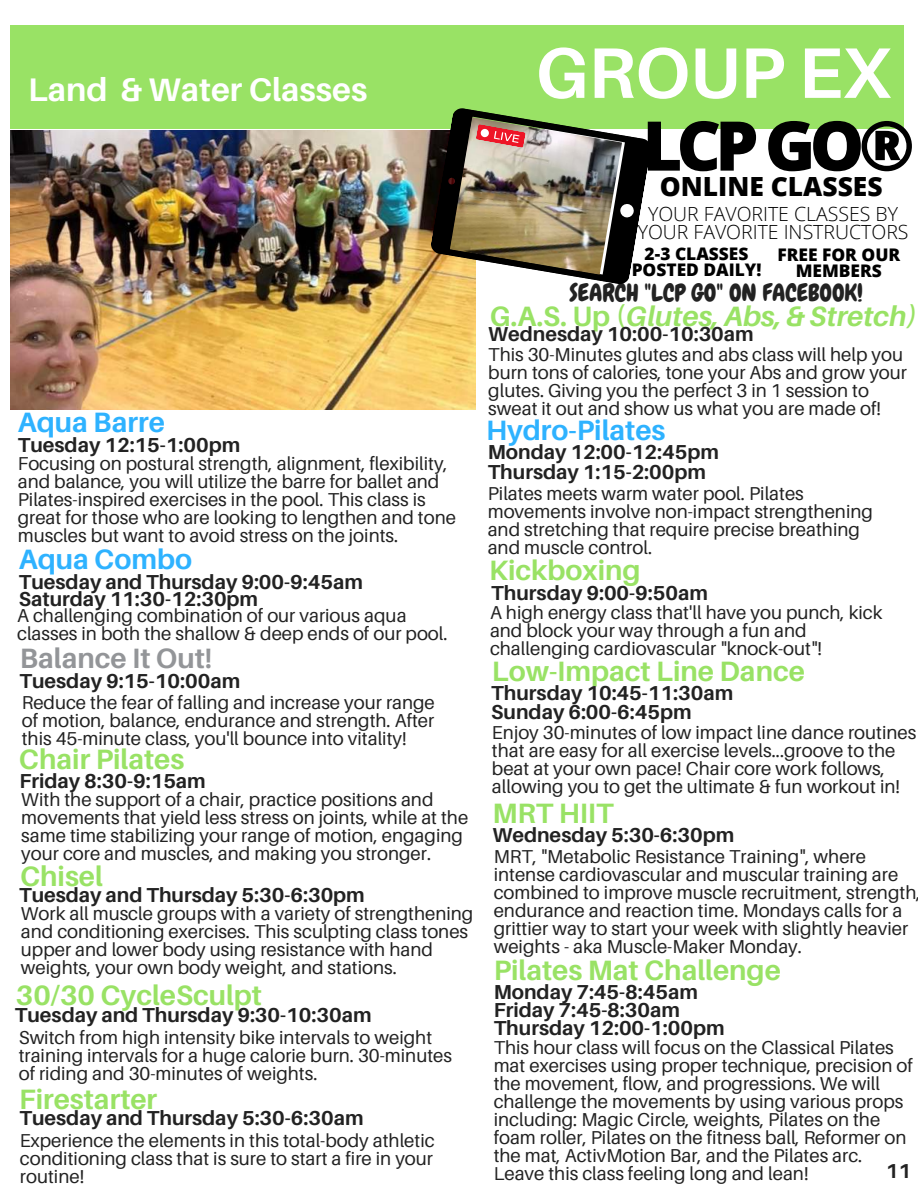
<style>
.page{position:relative;width:918px;height:1188px;background:#fff}
.page>*{position:absolute;margin:0;border:0;box-sizing:border-box;transform-origin:0 0}
.t1{font:700 71.55px "Aileron";color:#fff}
.t2{font:800 68.55px "Open Sans";color:#000}
.t3{font:700 32.7px "Aileron";color:#fff}
.t4{font:700 28.05px "Aileron";color:#99e265}
.t5{font:700 28.05px "Aileron";color:#2eb2ff}
.t6{font:italic 700 28.05px "Aileron";color:#99e265}
.t7{font:700 28.05px "Aileron";color:#939598}
.t8{font:800 26.4px "Open Sans";color:#000}
.t9{font:24px "Chewy";color:#222}
.t10{font:700 20.25px/19.2px "Aileron";color:#222}
.t11{font:300 19.5px/18px "Open Sans";color:#000;text-align:center}
.t12{font:18.6px/18px "Aileron";color:#222}
.t13{font:800 17.4px/15.3px "Open Sans";color:#000;text-align:center}
.s1{font-style:normal}
</style>
<div class="page">
<div style="left:11px;top:25px;width:893px;height:104px;background:#99e265"></div>
<img style="left:11px;top:131px;width:464px;height:279px">
<img style="left:430px;top:108px;width:221px;height:177px">
<div style="left:480px;top:129px;width:9px;height:8px;background:#fff;border-radius:4px"></div>
<h3 class="t3" style="left:28px;top:71px;width:341px">Land &amp; Water Classes</h3>
<h3 class="t5" style="left:18px;top:407px;width:149px">Aqua Barre</h3>
<p class="t10" style="left:18px;top:435px;width:224px">Tuesday 12:15-1:00pm</p>
<p class="t12" style="left:18px;top:455px;width:440px">Focusing on postural strength, alignment, flexibility, and balance, you will utilize the barre for ballet and Pilates-inspired exercises in the pool. This class is great for those who are looking to lengthen and tone muscles but want to avoid stress on the joints.</p>
<h3 class="t5" style="left:19px;top:544px;width:175px">Aqua Combo</h3>
<p class="t10" style="left:19px;top:573px;width:346px;line-height:16.8px">Tuesday and Thursday 9:00-9:45am<br>Saturday 11:30-12:30pm</p>
<p class="t12" style="left:17px;top:607px;width:432px">A challenging combination of our various aqua classes in both the shallow &amp; deep ends of our pool.</p>
<h3 class="t7" style="left:20px;top:643px;width:194px">Balance It Out!</h3>
<p class="t12" style="left:22px;top:694px;width:415px;text-align:justify">Reduce the fear of falling and increase your range of motion, balance, endurance and strength. After this 45-minute class, you'll bounce into vitality!</p>
<p class="t10" style="left:19px;top:671px;width:222px">Tuesday 9:15-10:00am</p>
<h3 class="t4" style="left:19px;top:744px;width:167px">Chair Pilates</h3>
<p class="t12" style="left:21px;top:791px;width:448px">With the support of a chair, practice positions and movements that yield less stress on joints, while at the same time stabilizing your range of motion, engaging your core and muscles, and making you stronger.</p>
<p class="t10" style="left:19px;top:771px;width:188px">Friday 8:30-9:15am</p>
<h3 class="t4" style="left:20px;top:860px;width:84px">Chisel</h3>
<p class="t12" style="left:21px;top:905px;width:454px">Work all muscle groups with a variety of strengthening and conditioning exercises. This sculpting class tones upper and lower body using resistance with hand weights, your own body weight, and stations.</p>
<p class="t10" style="left:19px;top:885px;width:347px">Tuesday and Thursday 5:30-6:30pm</p>
<h3 class="t4" style="left:16px;top:979px;width:248px">30/30 CycleSculpt</h3>
<p class="t12" style="left:19px;top:1029px;width:435px">Switch from high intensity bike intervals to weight training intervals for a huge calorie burn. 30-minutes of riding and 30-minutes of weights.</p>
<p class="t10" style="left:15px;top:1005px;width:358px">Tuesday and Thursday 9:30-10:30am</p>
<h3 class="t4" style="left:19px;top:1083px;width:140px">Firestarter</h3>
<p class="t12" style="left:20px;top:1131px;width:416px;text-align:justify">Experience the elements in this total-body athletic conditioning class that is sure to start a fire in your routine!</p>
<p class="t10" style="left:19px;top:1108px;width:346px">Tuesday and Thursday 5:30-6:30am</p>
<h1 class="t1" style="left:536px;top:33px;width:357px">GROUP EX</h1>
<h2 class="t2" style="left:642px;top:94px;width:274px">LCP GO®</h2>
<h3 class="t8" style="left:660px;top:167px;width:224px">ONLINE CLASSES</h3>
<p class="t11" style="left:638px;top:205px;width:272px">YOUR FAVORITE CLASSES BY<br>YOUR FAVORITE INSTRUCTORS</p>
<p class="t13" style="left:632px;top:246px;width:131px">2-3 CLASSES<br>POSTED DAILY!</p>
<p class="t9" style="left:569px;top:278px;width:295px">SEARCH "LCP GO" ON FACEBOOK!</p>
<p class="t13" style="left:777px;top:246px;width:125px;line-height:15.8px">FREE FOR OUR<br>MEMBERS</p>
<h3 class="t6" style="left:490px;top:301px;width:428px"><span class="s1">G.A.S. Up (</span>Glutes, Abs, &amp; Stretch)</h3>
<p class="t10" style="left:488px;top:325px;width:267px">Wednesday 10:00-10:30am</p>
<p class="t12" style="left:488px;top:346px;width:420px">This 30-Minutes glutes and abs class will help you burn tons of calories, tone your Abs and grow your glutes. Giving you the perfect 3 in 1 session to sweat it out and show us what you are made of!</p>
<h3 class="t5" style="left:486px;top:414px;width:181px">Hydro-Pilates</h3>
<p class="t10" style="left:488px;top:443px;width:233px">Monday 12:00-12:45pm<br>Thursday 1:15-2:00pm</p>
<p class="t12" style="left:488px;top:484px;width:387px">Pilates meets warm water pool. Pilates movements involve non-impact strengthening and stretching that require precise breathing and muscle control.</p>
<h3 class="t4" style="left:489px;top:554px;width:153px">Kickboxing</h3>
<p class="t12" style="left:490px;top:604px;width:394px">A high energy class that'll have you punch, kick and block your way through a fun and challenging cardiovascular "knock-out"!</p>
<p class="t10" style="left:491px;top:583px;width:218px">Thursday 9:00-9:50am</p>
<h3 class="t4" style="left:492px;top:656px;width:315px">Low-Impact Line Dance</h3>
<p class="t10" style="left:491px;top:683px;width:243px">Thursday 10:45-11:30am<br>Sunday 6:00-6:45pm</p>
<p class="t12" style="left:492px;top:723px;width:426px">Enjoy 30-minutes of low impact line dance routines that are easy for all exercise levels...groove to the beat at your own pace! Chair core work follows, allowing you to get the ultimate &amp; fun workout in!</p>
<h3 class="t4" style="left:492px;top:797px;width:123px">MRT HIIT</h3>
<p class="t12" style="left:494px;top:848px;width:428px">MRT, "Metabolic Resistance Training", where intense cardiovascular and muscular training are combined to improve muscle recruitment, strength, endurance and reaction time. Mondays calls for a grittier way to start your week with slightly heavier weights - aka Muscle-Maker Monday.</p>
<p class="t10" style="left:492px;top:825px;width:243px">Wednesday 5:30-6:30pm</p>
<h3 class="t4" style="left:494px;top:954px;width:289px">Pilates Mat Challenge</h3>
<p class="t10" style="left:494px;top:983px;width:232px;line-height:18px">Monday 7:45-8:45am<br>Friday 7:45-8:30am<br>Thursday 12:00-1:00pm</p>
<p class="t12" style="left:494px;top:1039px;width:421px">This hour class will focus on the Classical Pilates mat exercises using proper technique, precision of the movement, flow, and progressions. We will challenge the movements by using various props including: Magic Circle, weights, Pilates on the foam roller, Pilates on the fitness ball, Reformer on the mat, ActivMotion Bar, and the Pilates arc.<br>Leave this class feeling long and lean!</p>
<p class="t10" style="left:886px;top:1162px;width:27px">11</p>
</div>
